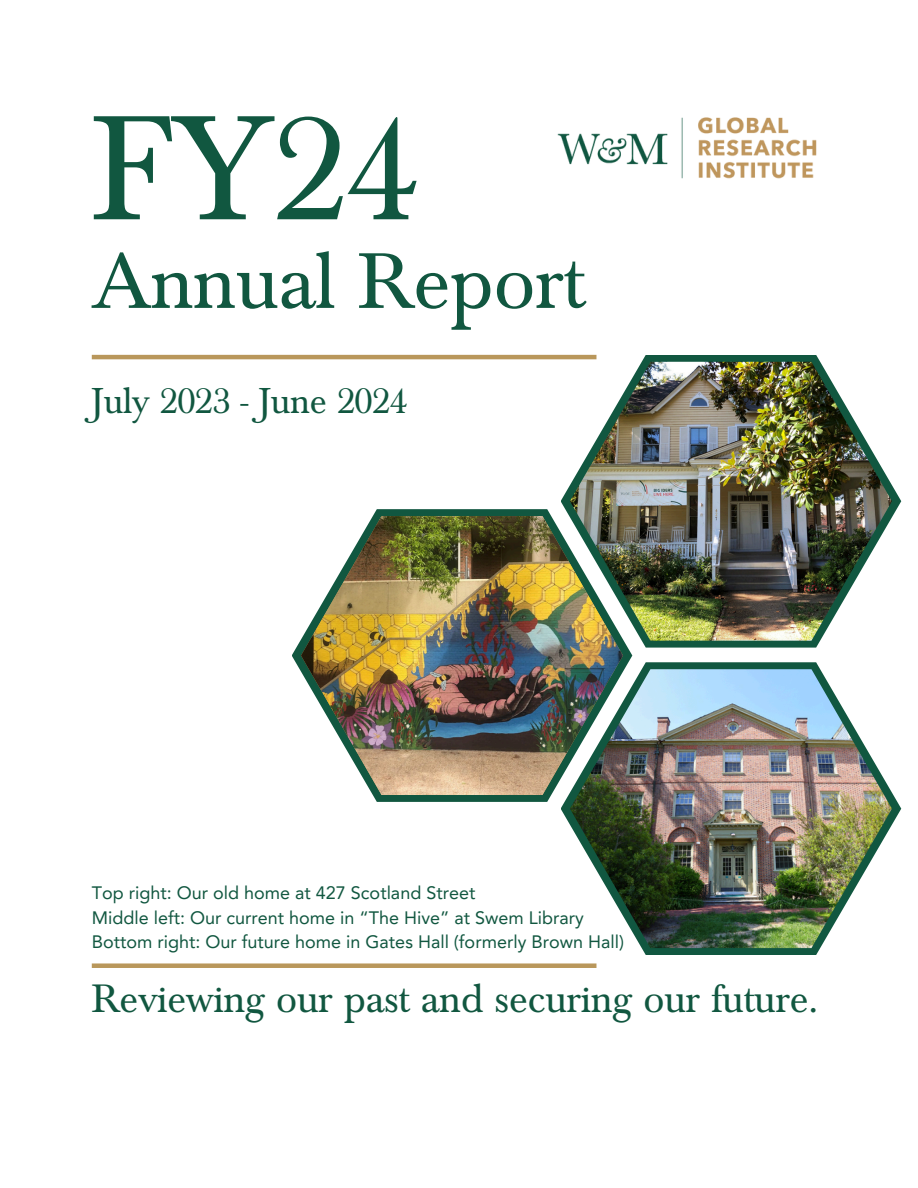
<style>
.page{position:relative;width:918px;height:1188px;background:#fff}
.page>*{position:absolute;margin:0;border:0;box-sizing:border-box;transform-origin:0 0}
.t1{font:154.5px "Baskerville";color:#115740}
.t2{font:81.9px "Baskerville";color:#115740}
.t3{font:41.25px "Baskerville";color:#115740}
.t4{font:37.5px "Baskerville";color:#115740}
.t5{font:18px "Avenir LT Pro";color:#115740}
</style>
<div class="page">
<svg style="left:561px;top:355px;width:340px;height:293px"></svg>
<img style="left:570px;top:362px;width:322px;height:279px">
<hr style="left:92px;top:355px;width:504px;height:4px;background:#b9975b">
<svg style="left:292px;top:509px;width:340px;height:293px"></svg>
<img style="left:301px;top:516px;width:322px;height:279px">
<svg style="left:561px;top:662px;width:340px;height:293px"></svg>
<img style="left:570px;top:669px;width:322px;height:279px">
<img style="left:557px;top:117px;width:260px;height:62px">
<div style="left:92px;top:963px;width:504px;height:5px;background:#b9975b"></div>
<p class="t1" style="left:92px;top:84px;width:328px">FY24</p>
<p class="t2" style="left:92px;top:236px;width:494px">Annual Report</p>
<p class="t4" style="left:92px;top:380px;width:317px">July 2023 - June 2024</p>
<p class="t5" style="left:92px;top:885px;width:385px">Top right: Our old home at 427 Scotland Street</p>
<p class="t5" style="left:92px;top:910px;width:494px">Middle left: Our current home in “The Hive” at Swem Library</p>
<p class="t5" style="left:92px;top:935px;width:534px">Bottom right: Our future home in Gates Hall (formerly Brown Hall)</p>
<h3 class="t3" style="left:92px;top:976px;width:728px">Reviewing our past and securing our future.</h3>
</div>
